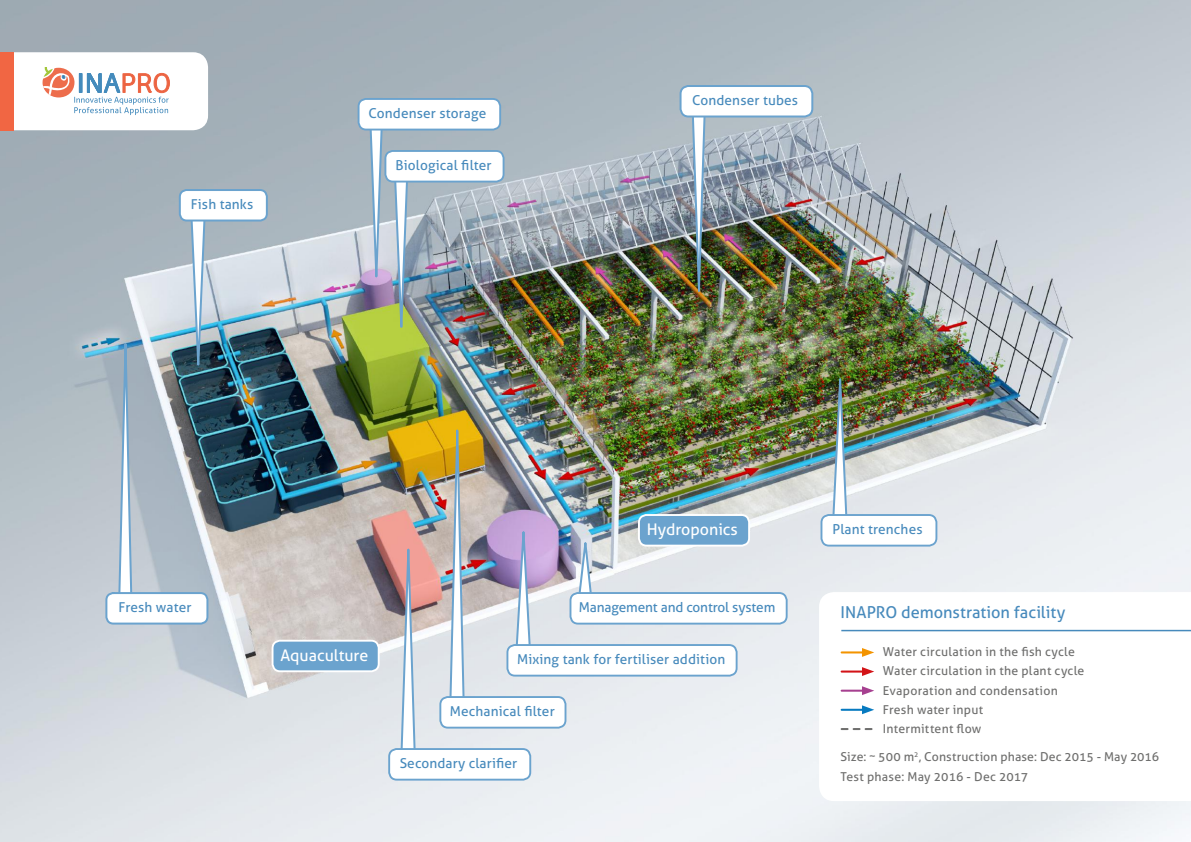
<style>
.page{position:relative;width:1191px;height:842px;background:#fff}
.page>*{position:absolute;margin:0;border:0;box-sizing:border-box;transform-origin:0 0}
.Textfeld_Aller_Übers{font:16.4px "Aller";color:#478abc}
.Fish_und_Plant_Part{font:16px "Aller";color:#fff}
.Beschriftung_Aller_d{font:13.6px "Aller";letter-spacing:.01em;color:#478abc}
.Beschriftung_Aller_d-2{font:13.6px "Aller";letter-spacing:-.01em;color:#478abc}
.Textfeld_Aller_grau{font:12.3px/19.1px "Aller";letter-spacing:.02em;color:#6f6f6e}
</style>
<div class="page">
<img style="left:0;top:0;width:1191px;height:842px">
<svg style="left:117px;top:259px;width:17px;height:333px"></svg>
<img style="left:690px;top:118px;width:17px;height:233px">
<svg style="left:189px;top:222px;width:18px;height:188px"></svg>
<img style="left:831px;top:336px;width:17px;height:178px">
<svg style="left:393px;top:183px;width:16px;height:194px"></svg>
<svg style="left:367px;top:97px;width:18px;height:234px"></svg>
<svg style="left:399px;top:488px;width:18px;height:260px"></svg>
<img style="left:448px;top:348px;width:17px;height:348px">
<svg style="left:514px;top:497px;width:18px;height:147px"></svg>
<svg style="left:576px;top:525px;width:18px;height:67px"></svg>
<svg style="left:819px;top:592px;width:372px;height:209px"></svg>
<hr style="left:841px;top:651px;width:24px;height:2px;background:#f39400">
<svg style="left:862px;top:648px;width:12px;height:9px"></svg>
<hr style="left:841px;top:670px;width:24px;height:3px;background:#d31317">
<svg style="left:862px;top:667px;width:12px;height:9px"></svg>
<hr style="left:841px;top:690px;width:24px;height:2px;background:#a64090">
<svg style="left:862px;top:686px;width:12px;height:9px"></svg>
<hr style="left:841px;top:709px;width:24px;height:2px;background:#077ac0">
<svg style="left:862px;top:705px;width:12px;height:9px"></svg>
<svg style="left:841px;top:728px;width:30px;height:2px"></svg>
<hr style="left:841px;top:630px;width:350px;height:1px;background:#478abc">
<div style="left:358px;top:99px;width:142px;height:31px;background:#fff;border-radius:8px"></div>
<div style="left:357px;top:98px;width:144px;height:33px;border:2px solid #6ba3ce;border-radius:8px"></div>
<div style="left:385px;top:151px;width:118px;height:31px;background:#fff;border-radius:8px"></div>
<div style="left:384px;top:150px;width:120px;height:33px;border:2px solid #6ba3ce;border-radius:8px"></div>
<div style="left:389px;top:749px;width:141px;height:31px;background:#fff;border-radius:8px"></div>
<div style="left:388px;top:748px;width:143px;height:33px;border:2px solid #6ba3ce;border-radius:8px"></div>
<div style="left:272px;top:641px;width:107px;height:30px;background:#6ba3ce;border-radius:8px"></div>
<div style="left:271px;top:640px;width:108px;height:32px;border:2px solid #fff;border-radius:8px"></div>
<div style="left:639px;top:515px;width:110px;height:31px;background:#6ba3ce;border-radius:8px"></div>
<div style="left:638px;top:514px;width:112px;height:33px;border:2px solid #fff;border-radius:8px"></div>
<div style="left:440px;top:697px;width:125px;height:31px;background:#fff;border-radius:8px"></div>
<div style="left:439px;top:696px;width:127px;height:33px;border:2px solid #6ba3ce;border-radius:8px"></div>
<div style="left:507px;top:645px;width:229px;height:31px;background:#fff;border-radius:8px"></div>
<div style="left:506px;top:644px;width:231px;height:33px;border:2px solid #6ba3ce;border-radius:8px"></div>
<div style="left:570px;top:593px;width:216px;height:31px;background:#fff;border-radius:8px"></div>
<div style="left:569px;top:592px;width:218px;height:33px;border:2px solid #6ba3ce;border-radius:8px"></div>
<svg style="left:13px;top:52px;width:195px;height:78px"></svg>
<div style="left:0;top:52px;width:13px;height:78px;background:#f16643"></div>
<div style="left:680px;top:86px;width:132px;height:30px;background:#fff;border-radius:8px"></div>
<div style="left:679px;top:85px;width:134px;height:33px;border:2px solid #6ba3ce;border-radius:8px"></div>
<div style="left:180px;top:190px;width:87px;height:30px;background:#fff;border-radius:7px"></div>
<div style="left:179px;top:189px;width:89px;height:33px;border:2px solid #6ba3ce;border-radius:7px"></div>
<div style="left:106px;top:593px;width:101px;height:31px;background:#fff;border-radius:7px"></div>
<div style="left:105px;top:592px;width:103px;height:33px;border:2px solid #6ba3ce;border-radius:7px"></div>
<div style="left:821px;top:515px;width:115px;height:31px;background:#fff;border-radius:8px"></div>
<div style="left:820px;top:514px;width:117px;height:33px;border:2px solid #6ba3ce;border-radius:8px"></div>
<p class="Beschriftung_Aller_d" style="left:191px;top:196px;width:64px">Fish tanks</p>
<p class="Beschriftung_Aller_d" style="left:368px;top:105px;width:119px">Condenser storage</p>
<p class="Beschriftung_Aller_d" style="left:395px;top:157px;width:98px">Biological filter</p>
<p class="Beschriftung_Aller_d" style="left:692px;top:92px;width:108px">Condenser tubes</p>
<p class="Beschriftung_Aller_d" style="left:118px;top:599px;width:75px">Fresh water</p>
<p class="Fish_und_Plant_Part" style="left:280px;top:645px;width:89px">Aquaculture</p>
<p class="Fish_und_Plant_Part" style="left:647px;top:519px;width:92px">Hydroponics</p>
<p class="Beschriftung_Aller_d-2" style="left:579px;top:599px;width:198px">Management and control system</p>
<p class="Beschriftung_Aller_d" style="left:517px;top:651px;width:210px">Mixing tank for fertiliser addition</p>
<p class="Beschriftung_Aller_d" style="left:450px;top:703px;width:106px">Mechanical filter</p>
<p class="Beschriftung_Aller_d" style="left:400px;top:755px;width:119px">Secondary clarifier</p>
<p class="Beschriftung_Aller_d" style="left:832px;top:521px;width:92px">Plant trenches</p>
<p class="Textfeld_Aller_Übers" style="left:840px;top:602px;width:226px">INAPRO demonstration facility</p>
<p class="Textfeld_Aller_grau" style="left:883px;top:642px;width:203px">Water circulation in the fish cycle<br>Water circulation in the plant cycle<br>Evaporation and condensation<br>Fresh water input<br>Intermittent flow</p>
<p class="Textfeld_Aller_grau" style="left:840px;top:747px;width:320px">Size: ~ 500 m<sup>2</sup>, Construction phase: Dec 2015 - May 2016<br>Test phase: May 2016 - Dec 2017</p>
</div>
